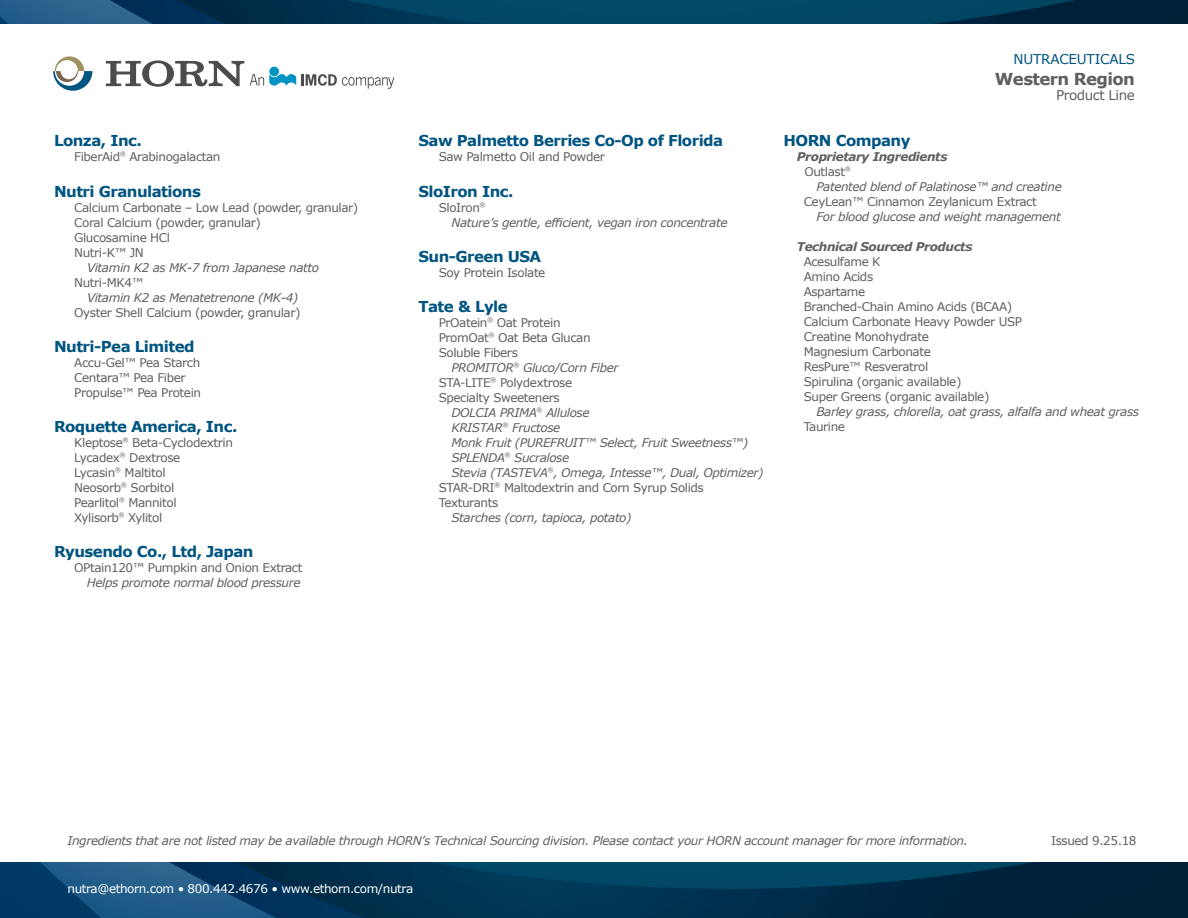
<style>
.page{position:relative;width:1188px;height:918px;background:#fff}
.page>*{position:absolute;margin:0;border:0;box-sizing:border-box;transform-origin:0 0}
.Body{font:700 16.5px "Verdana";letter-spacing:-.035em;color:#5f5f62}
.Head{font:700 15px "Verdana";letter-spacing:-.035em;color:#005480}
.Body-2{font:13.5px "Verdana";letter-spacing:-.015em;color:#005480}
.Body-3{font:13.5px "Verdana";letter-spacing:-.035em;color:#5f5f62}
.Body-4{font:12px "Verdana";letter-spacing:-.035em;color:#5f5f62}
.Body_Italic{font:italic 12px "Verdana";letter-spacing:-.035em;color:#5f5f62}
.Body-5{font:italic 12px "Verdana";letter-spacing:-.035em;color:#5f5f62}
.Body-6{font:italic 700 12px/15px "Verdana";letter-spacing:-.035em;color:#5f5f62}
.t1{font:12px "Verdana";letter-spacing:-.035em;color:#fff}
.s1{font-weight:400;font-style:normal}
</style>
<div class="page">
<svg style="left:497px;top:863px;width:691px;height:55px;background:#00304c"></svg>
<svg style="left:0;top:863px;width:497px;height:55px;background:#0a4065"></svg>
<svg style="left:0;top:0;width:1188px;height:24px;background:#043e5e"></svg>
<svg style="left:53px;top:56px;width:39px;height:35px"></svg>
<svg style="left:302px;top:74px;width:92px;height:15px"></svg>
<svg style="left:105px;top:60px;width:191px;height:27px"></svg>
<p class="Body-2" style="left:1013px;top:51px;width:123px">NUTRACEUTICALS</p>
<p class="Head" style="left:54px;top:131px;width:89px">Lonza, Inc.</p>
<p class="Body-4" style="left:74px;top:149px;width:148px">FiberAid<sup>®</sup> Arabinogalactan</p>
<p class="Head" style="left:54px;top:182px;width:149px">Nutri Granulations</p>
<p class="Body-4" style="left:74px;top:200px;width:286px">Calcium Carbonate – Low Lead (powder, granular)</p>
<p class="Body-4" style="left:74px;top:215px;width:188px">Coral Calcium (powder, granular)</p>
<p class="Body-4" style="left:74px;top:230px;width:97px">Glucosamine HCl</p>
<p class="Body-4" style="left:74px;top:245px;width:71px">Nutri-K™ JN</p>
<p class="Body_Italic" style="left:87px;top:260px;width:234px">Vitamin K2 as MK-7 from Japanese natto</p>
<p class="Body-4" style="left:74px;top:275px;width:71px">Nutri-MK4™</p>
<p class="Body_Italic" style="left:87px;top:290px;width:213px">Vitamin K2 as Menatetrenone (MK-4)</p>
<p class="Body-4" style="left:74px;top:305px;width:228px">Oyster Shell Calcium (powder, granular)</p>
<p class="Head" style="left:54px;top:337px;width:142px">Nutri-Pea Limited</p>
<p class="Body-4" style="left:74px;top:355px;width:128px">Accu-Gel™ Pea Starch</p>
<p class="Body-4" style="left:74px;top:370px;width:113px">Centara™ Pea Fiber</p>
<p class="Body-4" style="left:74px;top:385px;width:128px">Propulse™ Pea Protein</p>
<p class="Head" style="left:54px;top:417px;width:185px">Roquette America, Inc.</p>
<p class="Body-4" style="left:74px;top:435px;width:160px">Kleptose<sup>®</sup> Beta-Cyclodextrin</p>
<p class="Body-4" style="left:74px;top:450px;width:108px">Lycadex<sup>®</sup> Dextrose</p>
<p class="Body-4" style="left:74px;top:465px;width:93px">Lycasin<sup>®</sup> Maltitol</p>
<p class="Body-4" style="left:74px;top:480px;width:102px">Neosorb<sup>®</sup> Sorbitol</p>
<p class="Body-4" style="left:74px;top:495px;width:104px">Pearlitol<sup>®</sup> Mannitol</p>
<p class="Body-4" style="left:74px;top:510px;width:90px">Xylisorb<sup>®</sup> Xylitol</p>
<p class="Head" style="left:54px;top:542px;width:201px">Ryusendo Co., Ltd, Japan</p>
<p class="Body-4" style="left:74px;top:560px;width:230px">OPtain120™ Pumpkin and Onion Extract</p>
<p class="Body_Italic" style="left:87px;top:575px;width:215px">Helps promote normal blood pressure</p>
<p class="Head" style="left:418px;top:131px;width:306px">Saw Palmetto Berries Co-Op of Florida</p>
<p class="Body-4" style="left:439px;top:149px;width:168px">Saw Palmetto Oil and Powder</p>
<p class="Head" style="left:418px;top:182px;width:97px">SloIron Inc.</p>
<p class="Body-4" style="left:439px;top:200px;width:49px">SloIron<sup>®</sup></p>
<p class="Body_Italic" style="left:451px;top:215px;width:278px">Nature’s gentle, efficient, vegan iron concentrate</p>
<p class="Head" style="left:418px;top:247px;width:124px">Sun-Green USA</p>
<p class="Body-4" style="left:439px;top:265px;width:108px">Soy Protein Isolate</p>
<p class="Head" style="left:418px;top:297px;width:91px">Tate &amp; Lyle</p>
<p class="Body-4" style="left:439px;top:315px;width:123px">PrOatein<sup>®</sup> Oat Protein</p>
<p class="Body-4" style="left:439px;top:330px;width:153px">PromOat<sup>®</sup> Oat Beta Glucan</p>
<p class="Body-4" style="left:439px;top:345px;width:81px">Soluble Fibers</p>
<p class="Body_Italic" style="left:451px;top:360px;width:169px">PROMITOR<sup>®</sup> Gluco/Corn Fiber</p>
<p class="Body-4" style="left:439px;top:375px;width:135px">STA-LITE<sup>®</sup> Polydextrose</p>
<p class="Body-4" style="left:439px;top:390px;width:123px">Specialty Sweeteners</p>
<p class="Body_Italic" style="left:451px;top:405px;width:140px">DOLCIA PRIMA<sup>®</sup> Allulose</p>
<p class="Body_Italic" style="left:451px;top:420px;width:110px">KRISTAR<sup>®</sup> Fructose</p>
<p class="Body_Italic" style="left:451px;top:435px;width:298px">Monk Fruit (PUREFRUIT™ Select, Fruit Sweetness™)</p>
<p class="Body_Italic" style="left:451px;top:450px;width:119px">SPLENDA<sup>®</sup> Sucralose</p>
<p class="Body_Italic" style="left:451px;top:465px;width:314px">Stevia (TASTEVA<sup>®</sup>, Omega, Intesse™, Dual, Optimizer)</p>
<p class="Body-4" style="left:439px;top:480px;width:267px">STAR-DRI<sup>®</sup> Maltodextrin and Corn Syrup Solids</p>
<p class="Body-4" style="left:439px;top:495px;width:61px">Texturants</p>
<p class="Body_Italic" style="left:451px;top:510px;width:182px">Starches (corn, tapioca, potato)</p>
<p class="Body" style="left:995px;top:69px;width:142px">Western Region</p>
<p class="Body-3" style="left:1056px;top:87px;width:80px">Product Line</p>
<p class="Head" style="left:783px;top:131px;width:129px">HORN Company</p>
<p class="Body-6" style="left:804px;top:149px;width:145px;text-indent:-8px">Proprietary Ingredients<br><span class="s1">Outlast</span><sup>®</sup></p>
<p class="Body_Italic" style="left:816px;top:179px;width:247px">Patented blend of Palatinose™ and creatine</p>
<p class="Body-4" style="left:804px;top:194px;width:235px">CeyLean™ Cinnamon Zeylanicum Extract</p>
<p class="Body_Italic" style="left:816px;top:209px;width:246px">For blood glucose and weight management</p>
<p class="Body-6" style="left:797px;top:239px;width:177px">Technical Sourced Products</p>
<p class="Body-4" style="left:804px;top:254px;width:78px">Acesulfame K</p>
<p class="Body-4" style="left:804px;top:269px;width:71px">Amino Acids</p>
<p class="Body-4" style="left:804px;top:284px;width:63px">Aspartame</p>
<p class="Body-4" style="left:804px;top:299px;width:210px">Branched-Chain Amino Acids (BCAA)</p>
<p class="Body-4" style="left:804px;top:314px;width:220px">Calcium Carbonate Heavy Powder USP</p>
<p class="Body-4" style="left:804px;top:329px;width:127px">Creatine Monohydrate</p>
<p class="Body-4" style="left:804px;top:344px;width:129px">Magnesium Carbonate</p>
<p class="Body-4" style="left:804px;top:359px;width:126px">ResPure™ Resveratrol</p>
<p class="Body-4" style="left:804px;top:374px;width:159px">Spirulina (organic available)</p>
<p class="Body-4" style="left:804px;top:389px;width:187px">Super Greens (organic available)</p>
<p class="Body_Italic" style="left:816px;top:404px;width:324px">Barley grass, chlorella, oat grass, alfalfa and wheat grass</p>
<p class="Body-4" style="left:804px;top:419px;width:43px">Taurine</p>
<p class="Body-5" style="left:68px;top:833px;width:902px">Ingredients that are not listed may be available through HORN’s Technical Sourcing division. Please contact your HORN account manager for more information.</p>
<p class="Body-4" style="left:1051px;top:833px;width:87px">Issued 9.25.18</p>
<p class="t1" style="left:68px;top:881px;width:347px">nutra@ethorn.com • 800.442.4676 • www.ethorn.com/nutra</p>
</div>
